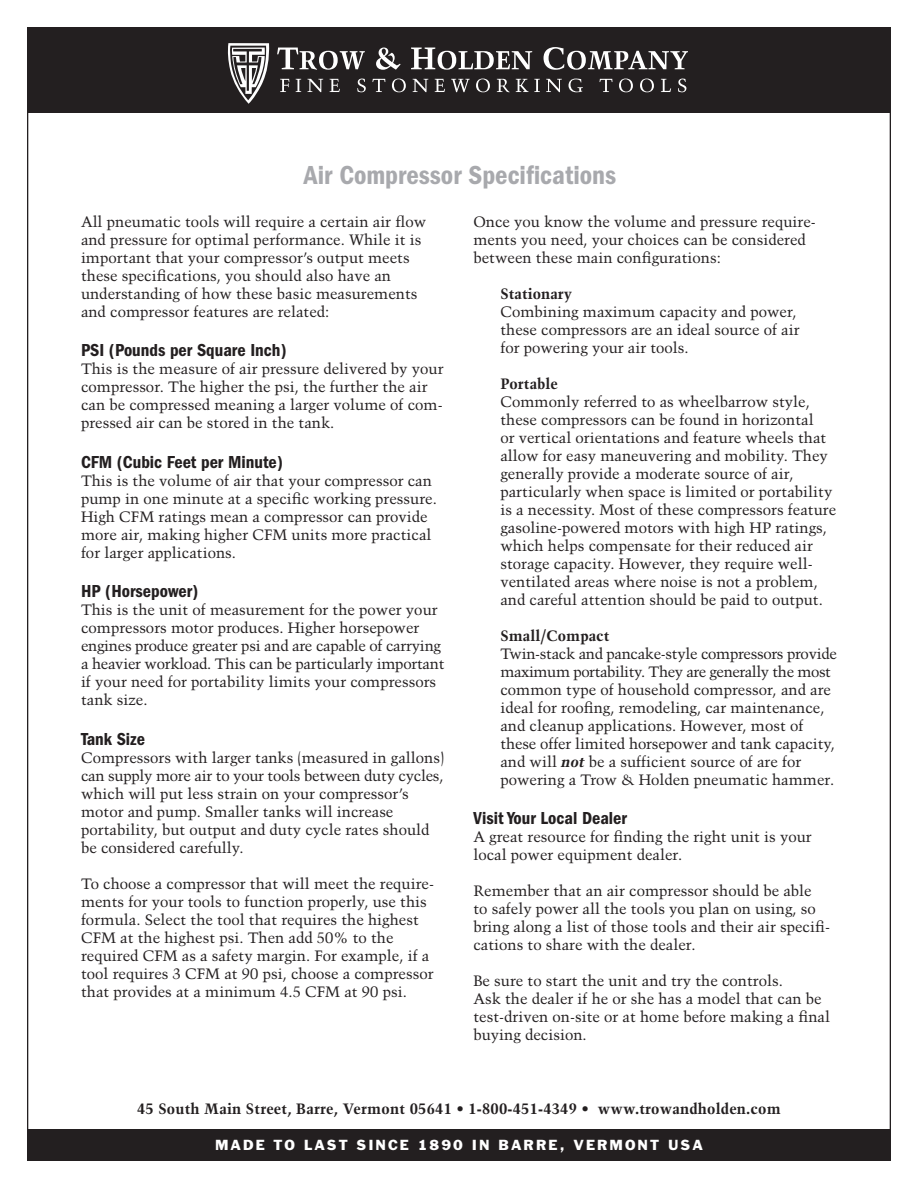
<style>
.page{position:relative;width:918px;height:1188px;background:#fff}
.page>*{position:absolute;margin:0;border:0;box-sizing:border-box;transform-origin:0 0}
.t1{font:27px "ITC Franklin Gothic Std Dm Cd";color:#a8a9ad}
.Tool_name{font:18px "ITC Franklin Gothic Std Dm Cd";color:#231f20}
.Tool_name-2{font:15px/18px "Trump Mediaeval LT Std";color:#231f20}
.Bold_indent{font:700 15px "Trump Mediaeval LT Std";letter-spacing:.01em;color:#231f20}
.t2{font:13.5px "Franklin Gothic";letter-spacing:.15em;color:#fff}
.s1{font-weight:700;font-style:italic}
</style>
<div class="page">
<div style="left:27px;top:28px;width:864px;height:85px;background:#231f20"></div>
<svg style="left:277px;top:48px;width:88px;height:22px"></svg>
<svg style="left:376px;top:48px;width:25px;height:22px"></svg>
<svg style="left:411px;top:48px;width:121px;height:22px"></svg>
<svg style="left:544px;top:47px;width:144px;height:23px"></svg>
<svg style="left:280px;top:79px;width:9px;height:13px"></svg>
<svg style="left:296px;top:79px;width:5px;height:13px"></svg>
<svg style="left:307px;top:79px;width:16px;height:13px"></svg>
<svg style="left:330px;top:79px;width:10px;height:13px"></svg>
<svg style="left:357px;top:79px;width:9px;height:13px"></svg>
<svg style="left:372px;top:79px;width:13px;height:13px"></svg>
<svg style="left:392px;top:79px;width:14px;height:13px"></svg>
<svg style="left:413px;top:79px;width:15px;height:13px"></svg>
<svg style="left:435px;top:79px;width:10px;height:13px"></svg>
<svg style="left:451px;top:79px;width:19px;height:13px"></svg>
<svg style="left:476px;top:79px;width:14px;height:13px"></svg>
<svg style="left:497px;top:79px;width:13px;height:13px"></svg>
<svg style="left:516px;top:79px;width:24px;height:13px"></svg>
<svg style="left:546px;top:79px;width:16px;height:13px"></svg>
<svg style="left:569px;top:79px;width:14px;height:13px"></svg>
<svg style="left:600px;top:79px;width:12px;height:13px"></svg>
<svg style="left:619px;top:79px;width:14px;height:13px"></svg>
<svg style="left:640px;top:79px;width:14px;height:13px"></svg>
<svg style="left:661px;top:79px;width:10px;height:13px"></svg>
<svg style="left:678px;top:79px;width:8px;height:13px"></svg>
<svg style="left:228px;top:43px;width:42px;height:61px"></svg>
<div style="left:28px;top:1129px;width:862px;height:31px;background:#231f20"></div>
<p class="t1" style="left:304px;top:159px;width:314px">Air Compressor Specifications</p>
<p class="Tool_name-2" style="left:81px;top:212px;width:347px">All pneumatic tools will require a certain air flow and pressure for optimal performance. While it is important that your compressor’s output meets these specifications, you should also have an understanding of how these basic measurements and compressor features are related:</p>
<p class="Tool_name" style="left:81px;top:340px;width:207px">PSI (Pounds per Square Inch)</p>
<p class="Tool_name-2" style="left:81px;top:360px;width:364px">This is the measure of air pressure delivered by your compressor. The higher the psi, the further the air can be compressed meaning a larger volume of com&shy;pressed air can be stored in the tank.</p>
<p class="Tool_name" style="left:81px;top:452px;width:203px">CFM (Cubic Feet per Minute)</p>
<p class="Tool_name-2" style="left:81px;top:472px;width:357px">This is the volume of air that your compressor can pump in one minute at a specific working pressure.<br>High CFM ratings mean a compressor can provide more air, making higher CFM units more practical for larger applications.</p>
<p class="Tool_name" style="left:81px;top:581px;width:119px">HP (Horsepower)</p>
<p class="Tool_name-2" style="left:81px;top:601px;width:365px">This is the unit of measurement for the power your compressors motor produces. Higher horsepower engines produce greater psi and are capable of carrying a heavier workload. This can be particularly important if your need for portability limits your compressors tank size.</p>
<p class="Tool_name" style="left:81px;top:729px;width:65px">Tank Size</p>
<p class="Tool_name-2" style="left:81px;top:749px;width:365px">Compressors with larger tanks (measured in gallons) can supply more air to your tools between duty cycles, which will put less strain on your compressor’s motor and pump. Smaller tanks will increase portability, but output and duty cycle rates should be considered carefully.</p>
<p class="Tool_name-2" style="left:81px;top:875px;width:355px">To choose a compressor that will meet the require&shy;ments for your tools to function properly, use this formula. Select the tool that requires the highest CFM at the highest psi. Then add 50% to the required CFM as a safety margin. For example, if a tool requires 3 CFM at 90 psi, choose a compressor that provides at a minimum 4.5 CFM at 90 psi.</p>
<p class="Tool_name-2" style="left:473px;top:212px;width:344px">Once you know the volume and pressure require&shy;ments you need, your choices can be considered between these main configurations:</p>
<p class="Bold_indent" style="left:500px;top:284px;width:73px">Stationary</p>
<p class="Tool_name-2" style="left:500px;top:302px;width:301px">Combining maximum capacity and power, these compressors are an ideal source of air for powering your air tools.</p>
<p class="Bold_indent" style="left:500px;top:374px;width:59px">Portable</p>
<p class="Tool_name-2" style="left:500px;top:392px;width:337px">Commonly referred to as wheelbarrow style, these compressors can be found in horizontal<br>or vertical orientations and feature wheels that allow for easy maneuvering and mobility. They generally provide a moderate source of air, particularly when space is limited or portability is a necessity. Most of these compressors feature gasoline-powered motors with high HP ratings, which helps compensate for their reduced air storage capacity. However, they require well&shy;ventilated areas where noise is not a problem, and careful attention should be paid to output.</p>
<p class="Bold_indent" style="left:500px;top:626px;width:111px">Small/Compact</p>
<p class="Tool_name-2" style="left:500px;top:644px;width:338px">Twin-stack and pancake-style compressors provide maximum portability. They are generally the most common type of household compressor, and are ideal for roofing, remodeling, car maintenance, and cleanup applications. However, most of these offer limited horsepower and tank capacity, and will <span class="s1">not</span> be a sufficient source of are for powering a Trow &amp; Holden pneumatic hammer.</p>
<p class="Tool_name" style="left:473px;top:808px;width:155px">Visit Your Local Dealer</p>
<p class="Tool_name-2" style="left:473px;top:828px;width:340px">A great resource for finding the right unit is your local power equipment dealer.</p>
<p class="Tool_name-2" style="left:473px;top:882px;width:358px">Remember that an air compressor should be able<br>to safely power all the tools you plan on using, so bring along a list of those tools and their air specifi&shy;cations to share with the dealer.</p>
<p class="Tool_name-2" style="left:473px;top:972px;width:358px">Be sure to start the unit and try the controls.<br>Ask the dealer if he or she has a model that can be test-driven on-site or at home before making a final buying decision.</p>
<p class="Bold_indent" style="left:137px;top:1100px;width:645px">45 South Main Street, Barre, Vermont 05641 • 1-800-451-4349 • www.trowandholden.com</p>
<p class="t2" style="left:215px;top:1136px;width:489px">MADE TO LAST SINCE 1890 IN BARRE, VERMONT USA</p>
</div>
